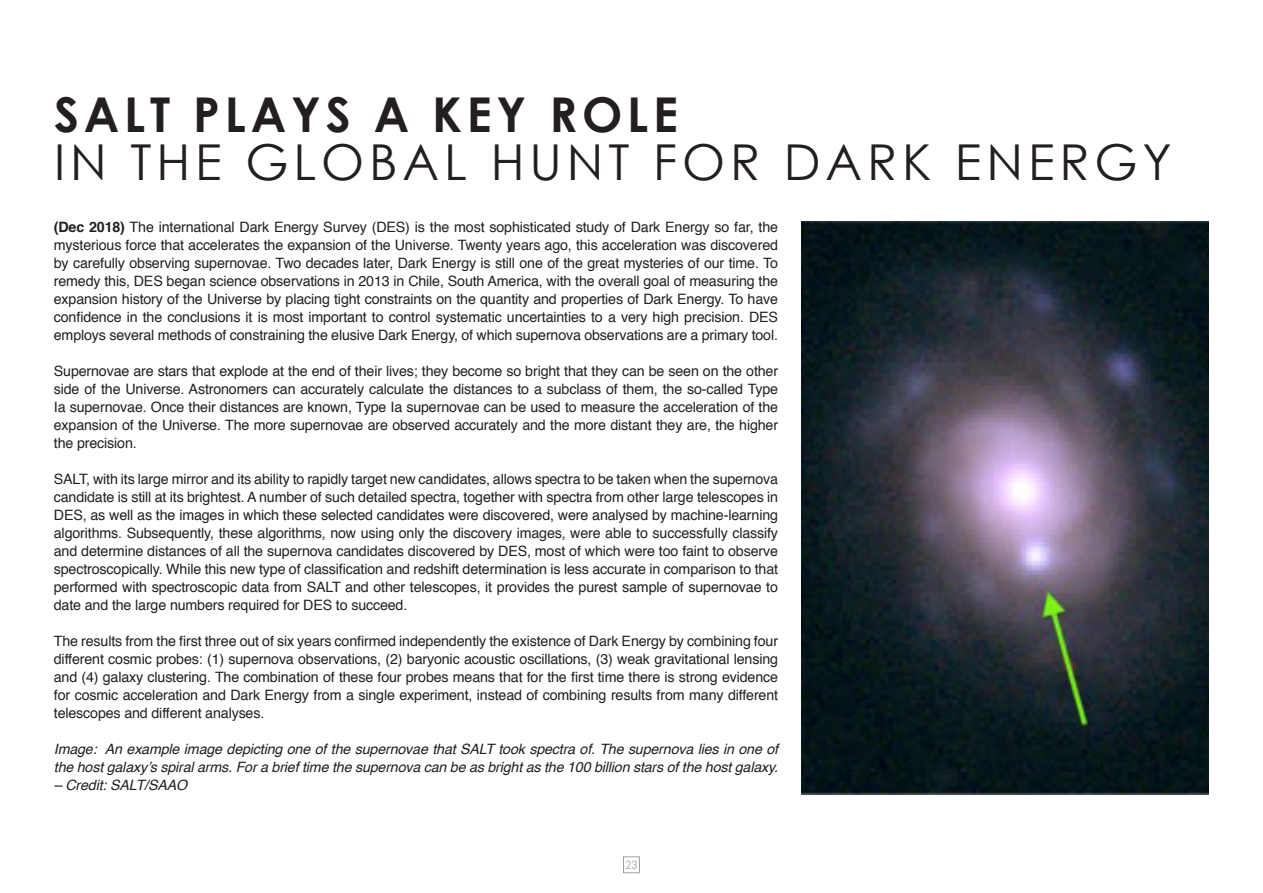
<style>
.page{position:relative;width:1263px;height:893px;background:#fff}
.page>*{position:absolute;margin:0;border:0;box-sizing:border-box;transform-origin:0 0}
.t1{font:49.5px "Century Gothic";letter-spacing:.1em;color:#231f20}
.t2{font:700 48px "Century Gothic";letter-spacing:.1em;color:#231f20}
.t3{font:14.25px/18px "Helvetica";letter-spacing:-.01em;color:#231f20;text-align:justify}
.t4{font:italic 14.25px/18px "Helvetica";letter-spacing:-.01em;color:#231f20}
.t5{font:12px "Abel";color:#9d9fa2}
.s1{font-weight:700}
</style>
<div class="page">
<div style="left:623px;top:857px;width:16px;height:16px;border:1px solid #9d9fa2"></div>
<img style="left:801px;top:221px;width:408px;height:573px">
<p class="t2" style="left:54px;top:78px;width:626px">SALT PLAYS A KEY ROLE</p>
<p class="t1" style="left:54px;top:127px;width:1119px">IN THE GLOBAL HUNT FOR DARK ENERGY</p>
<p class="t3" style="left:54px;top:218px;width:726px"><span class="s1">(Dec 2018)</span> The international Dark Energy Survey (DES) is the most sophisticated study of Dark Energy so far, the mysterious force that accelerates the expansion of the Universe. Twenty years ago, this acceleration was discovered by carefully observing supernovae. Two decades later, Dark Energy is still one of the great mysteries of our time. To remedy this, DES began science observations in 2013 in Chile, South America, with the overall goal of measuring the expansion history of the Universe by placing tight constraints on the quantity and properties of Dark Energy. To have confidence in the conclusions it is most important to control systematic uncertainties to a very high precision. DES employs several methods of constraining the elusive Dark Energy, of which supernova observations are a primary tool.</p>
<p class="t3" style="left:54px;top:362px;width:726px">Supernovae are stars that explode at the end of their lives; they become so bright that they can be seen on the other side of the Universe. Astronomers can accurately calculate the distances to a subclass of them, the so-called Type Ia supernovae. Once their distances are known, Type Ia supernovae can be used to measure the acceleration of the expansion of the Universe. The more supernovae are observed accurately and the more distant they are, the higher the precision.</p>
<p class="t3" style="left:54px;top:470px;width:726px">SALT, with its large mirror and its ability to rapidly target new candidates, allows spectra to be taken when the supernova candidate is still at its brightest. A number of such detailed spectra, together with spectra from other large telescopes in DES, as well as the images in which these selected candidates were discovered, were analysed by machine-learning algorithms. Subsequently, these algorithms, now using only the discovery images, were able to successfully classify and determine distances of all the supernova candidates discovered by DES, most of which were too faint to observe spectroscopically. While this new type of classification and redshift determination is less accurate in comparison to that performed with spectroscopic data from SALT and other telescopes, it provides the purest sample of supernovae to date and the large numbers required for DES to succeed.</p>
<p class="t3" style="left:54px;top:632px;width:726px">The results from the first three out of six years confirmed independently the existence of Dark Energy by combining four different cosmic probes: (1) supernova observations, (2) baryonic acoustic oscillations, (3) weak gravitational lensing and (4) galaxy clustering. The combination of these four probes means that for the first time there is strong evidence for cosmic acceleration and Dark Energy from a single experiment, instead of combining results from many different telescopes and different analyses.</p>
<p class="t4" style="left:54px;top:740px;width:726px">Image: An example image depicting one of the supernovae that SALT took spectra of. The supernova lies in one of the host galaxy’s spiral arms. For a brief time the supernova can be as bright as the 100 billion stars of the host galaxy.</p>
<p class="t4" style="left:54px;top:776px;width:135px">– Credit: SALT/SAAO</p>
<p class="t5" style="left:625px;top:857px;width:14px">23</p>
</div>
